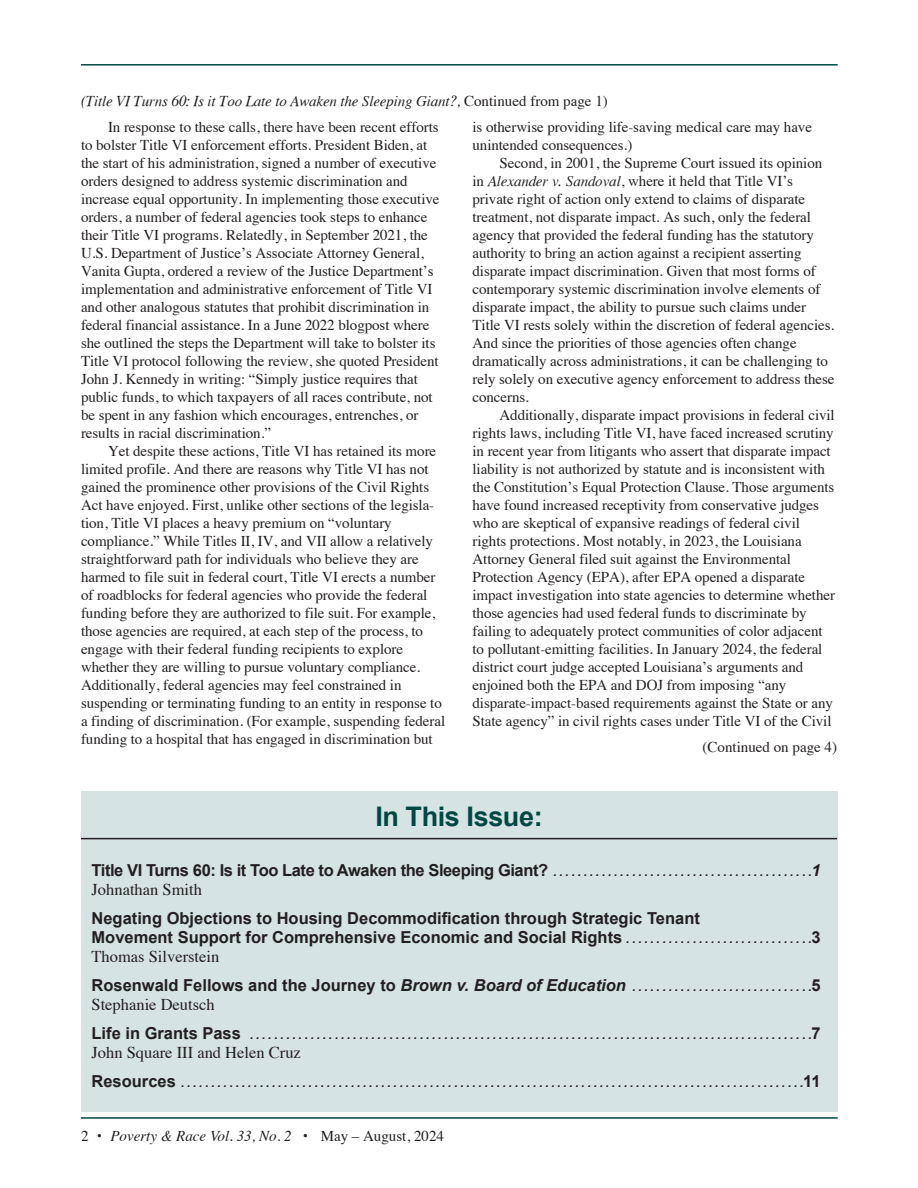
<style>
.page{position:relative;width:918px;height:1188px;background:#fff}
.page>*{position:absolute;margin:0;border:0;box-sizing:border-box;transform-origin:0 0}
.t1{font:700 27px "Arial";letter-spacing:-.015em;color:#004842}
.t2{font:700 16.5px/19.5px "Arial";color:#231f20}
.t3{font:700 16.5px "Arial";letter-spacing:-.025em;color:#231f20}
.t4{font:16.5px "Times";color:#231f20}
.t5{font:15px/18px "Times";letter-spacing:-.005em;color:#231f20}
.t6{font:15px "Times CY Italic";letter-spacing:-.01em;color:#231f20}
.t7{font:italic 15px "Times CE";color:#231f20}
.t8{font:italic 700 12px "Arial";color:#231f20}
.s1{font-family:"Times CE";font-style:italic}
.s2{font-family:"Times"}
.s3{font-family:"Times CY Italic"}
.s4{font-style:italic;font-size:12px}
.s5{font-style:italic}
.s6{font-style:normal;font-size:16.5px}
.s7{font-family:"Times";font-style:normal}
.s8{font-family:"Helvetica";font-style:normal}
</style>
<div class="page">
<div style="left:81px;top:792px;width:756px;height:320px;background:#d6e3e3"></div>
<hr style="left:81px;top:1117px;width:757px;height:2px;background:#004842">
<hr style="left:81px;top:64px;width:757px;height:2px;background:#004842">
<hr style="left:81px;top:838px;width:756px;height:1px;background:#231f20">
<p class="t6" style="left:81px;top:95px;width:528px"><span class="s1">(</span>Title VI Turns 60: Is it Too Late to Awaken the Sleeping Giant?<span class="s1">,</span> <span class="s2">Continued from page 1)</span></p>
<p class="t5" style="left:81px;top:119px;width:360px;text-indent:27px">In response to these calls, there have been recent efforts to bolster Title VI enforcement efforts. President Biden, at the start of his administration, signed a number of executive orders designed to address systemic discrimination and increase equal opportunity. In implementing those executive orders, a number of federal agencies took steps to enhance their Title VI programs. Relatedly, in September 2021, the U.S. Department of Justice’s Associate Attorney General, Vanita Gupta, ordered a review of the Justice Department’s implementation and administrative enforcement of Title VI and other analogous statutes that prohibit discrimination in federal financial assistance. In a June 2022 blogpost where she outlined the steps the Department will take to bolster its Title VI protocol following the review, she quoted President John J. Kennedy in writing: “Simply justice requires that public funds, to which taxpayers of all races contribute, not be spent in any fashion which encourages, entrenches, or results in racial discrimination.”</p>
<p class="t5" style="left:81px;top:443px;width:366px;text-indent:27px">Yet despite these actions, Title VI has retained its more limited profile. And there are reasons why Title VI has not gained the prominence other provisions of the Civil Rights Act have enjoyed. First, unlike other sections of the legisla&shy;tion, Title VI places a heavy premium on “voluntary compliance.” While Titles II, IV, and VII allow a relatively straightforward path for individuals who believe they are harmed to file suit in federal court, Title VI erects a number of roadblocks for federal agencies who provide the federal funding before they are authorized to file suit. For example, those agencies are required, at each step of the process, to engage with their federal funding recipients to explore whether they are willing to pursue voluntary compliance.<br>Additionally, federal agencies may feel constrained in suspending or terminating funding to an entity in response to a finding of discrimination. (For example, suspending federal funding to a hospital that has engaged in discrimination but</p>
<p class="t5" style="left:473px;top:119px;width:341px">is otherwise providing life-saving medical care may have unintended consequences.)</p>
<p class="t5" style="left:473px;top:155px;width:364px;text-indent:27px">Second, in 2001, the Supreme Court issued its opinion in <span class="s3">Alexander v. Sandoval</span>, where it held that Title VI’s private right of action only extend to claims of disparate treatment, not disparate impact. As such, only the federal agency that provided the federal funding has the statutory authority to bring an action against a recipient asserting disparate impact discrimination. Given that most forms of contemporary systemic discrimination involve elements of disparate impact, the ability to pursue such claims under Title VI rests solely within the discretion of federal agencies.<br>And since the priorities of those agencies often change dramatically across administrations, it can be challenging to rely solely on executive agency enforcement to address these concerns.</p>
<p class="t5" style="left:472px;top:407px;width:364px;text-indent:27px">Additionally, disparate impact provisions in federal civil rights laws, including Title VI, have faced increased scrutiny in recent year from litigants who assert that disparate impact liability is not authorized by statute and is inconsistent with the Constitution’s Equal Protection Clause. Those arguments have found increased receptivity from conservative judges who are skeptical of expansive readings of federal civil rights protections. Most notably, in 2023, the Louisiana Attorney General filed suit against the Environmental Protection Agency (EPA), after EPA opened a disparate impact investigation into state agencies to determine whether those agencies had used federal funds to discriminate by failing to adequately protect communities of color adjacent to pollutant-emitting facilities. In January 2024, the federal district court judge accepted Louisiana’s arguments and enjoined both the EPA and DOJ from imposing “any disparate-impact-based requirements against the State or any State agency” in civil rights cases under Title VI of the Civil</p>
<p class="t5" style="left:703px;top:740px;width:136px">(Continued on page 4)</p>
<p class="t1" style="left:375px;top:802px;width:169px">In This Issue:</p>
<p class="t3" style="left:92px;top:861px;width:730px">Title VI Turns 60: Is it Too Late to Awaken the Sleeping Giant? <span class="s4">. . . . . . . . . . . . . . . . . . . . . . . . . . . . . . . . . . . . . . . . . . .</span><span class="s5">1</span></p>
<p class="t4" style="left:92px;top:882px;width:112px">Johnathan Smith</p>
<p class="t2" style="left:92px;top:908px;width:731px">Negating Objections to Housing Decommodification through Strategic Tenant<br>Movement Support for Comprehensive Economic and Social Rights <span class="s4">. . . . . . . . . . . . . . . . . . . . . . . . . . . . . . .</span>3</p>
<p class="t4" style="left:92px;top:950px;width:129px">Thomas Silverstein</p>
<p class="t2" style="left:92px;top:976px;width:731px">Rosenwald Fellows and the Journey to <span class="s5">Brown v. Board of Education</span> <span class="s4">. . . . . . . . . . . . . . . . . . . . . . . . . . . . . .</span>5</p>
<p class="t4" style="left:92px;top:997px;width:125px">Stephanie Deutsch</p>
<p class="t8" style="left:92px;top:1028px;width:731px"><span class="s6">Life in Grants Pass</span> . . . . . . . . . . . . . . . . . . . . . . . . . . . . . . . . . . . . . . . . . . . . . . . . . . . . . . . . . . . . . . . . . . . . . . . . . . . . . . . . . . . . . . . . . . . . .<span class="s6">7</span></p>
<p class="t4" style="left:92px;top:1045px;width:211px">John Square III and Helen Cruz</p>
<p class="t8" style="left:92px;top:1076px;width:731px"><span class="s6">Resources</span> . . . . . . . . . . . . . . . . . . . . . . . . . . . . . . . . . . . . . . . . . . . . . . . . . . . . . . . . . . . . . . . . . . . . . . . . . . . . . . . . . . . . . . . . . . . . . . . . . . . . . . .<span class="s6">11</span></p>
<p class="t7" style="left:81px;top:1130px;width:364px"><span class="s7">2</span> <span class="s8">•</span> Poverty &amp; Race Vol. 33, No. 2 <span class="s8">•</span> <span class="s7">May – August, 2024</span></p>
</div>
